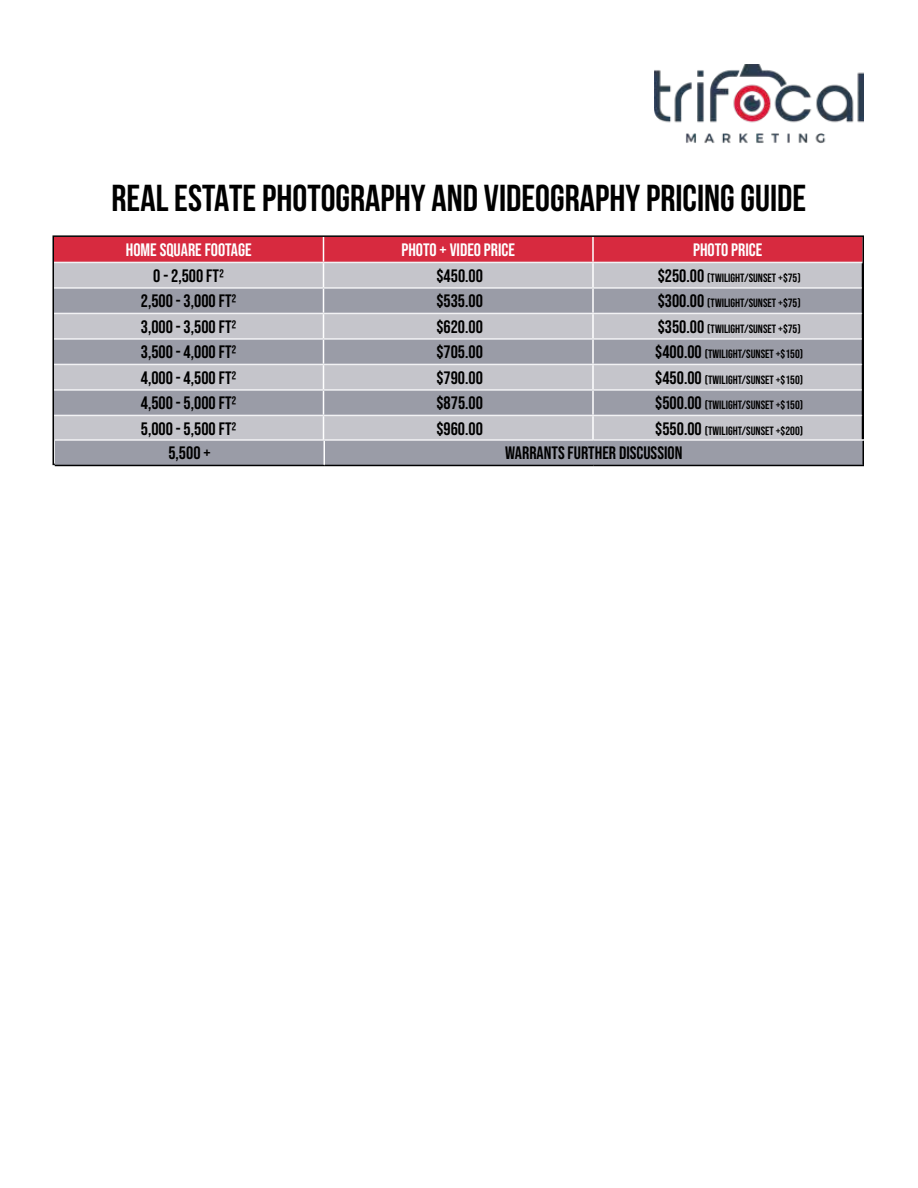
<style>
.page{position:relative;width:918px;height:1188px;background:#fff}
.page>*{position:absolute;margin:0;border:0;box-sizing:border-box;transform-origin:0 0}
.t1{font:700 37.5px "Bebas Neue";color:#000}
.t2{font:18px "Bebas Neue";color:#000}
.t3{font:18px "Bebas Neue";color:#fff}
.t4{font:12px "Bebas Neue";color:#000}
.s1{font-size:18px}
</style>
<div class="page">
<img style="left:654px;top:64px;width:210px;height:79px">
<hr style="left:862px;top:441px;width:2px;height:24px;background:#000">
<hr style="left:55px;top:465px;width:269px;height:1px;background:#000">
<hr style="left:324px;top:465px;width:270px;height:1px;background:#000">
<hr style="left:594px;top:465px;width:270px;height:1px;background:#000">
<hr style="left:594px;top:439px;width:270px;height:2px;background:#f2f2f4">
<svg style="left:54px;top:237px;width:809px;height:228px;background:#b6a5ae"></svg>
<h1 class="t1" style="left:112px;top:178px;width:696px">REAL ESTATE PHOTOGRAPHY AND VIDEOGRAPHY PRICING GUIDE</h1>
<h2 class="t3" style="left:126px;top:240px;width:127px">HOME SQUARE FOOTAGE</h2>
<h2 class="t3" style="left:401px;top:240px;width:115px">PHOTO + VIDEO PRICE</h2>
<h2 class="t3" style="left:693px;top:240px;width:71px">PHOTO PRICE</h2>
<h2 class="t2" style="left:153px;top:266px;width:72px">0 - 2,500 FT2</h2>
<h2 class="t2" style="left:436px;top:266px;width:48px">$450.00</h2>
<p class="t4" style="left:658px;top:271px;width:145px"><span class="s1">$250.00</span> (TWILIGHT/SUNSET +$75)</p>
<h2 class="t2" style="left:141px;top:291px;width:97px">2,500 - 3,000 FT2</h2>
<h2 class="t2" style="left:436px;top:291px;width:48px">$535.00</h2>
<p class="t4" style="left:658px;top:296px;width:145px"><span class="s1">$300.00</span> (TWILIGHT/SUNSET +$75)</p>
<h2 class="t2" style="left:141px;top:317px;width:97px">3,000 - 3,500 FT2</h2>
<h2 class="t2" style="left:436px;top:317px;width:48px">$620.00</h2>
<p class="t4" style="left:658px;top:322px;width:145px"><span class="s1">$350.00</span> (TWILIGHT/SUNSET +$75)</p>
<h2 class="t2" style="left:141px;top:342px;width:97px">3,500 - 4,000 FT2</h2>
<h2 class="t2" style="left:436px;top:342px;width:48px">$705.00</h2>
<p class="t4" style="left:655px;top:347px;width:149px"><span class="s1">$400.00</span> (TWILIGHT/SUNSET +$150)</p>
<h2 class="t2" style="left:141px;top:368px;width:97px">4,000 - 4,500 FT2</h2>
<h2 class="t2" style="left:436px;top:368px;width:48px">$790.00</h2>
<p class="t4" style="left:655px;top:373px;width:149px"><span class="s1">$450.00</span> (TWILIGHT/SUNSET +$150)</p>
<h2 class="t2" style="left:141px;top:393px;width:97px">4,500 - 5,000 FT2</h2>
<h2 class="t2" style="left:436px;top:393px;width:48px">$875.00</h2>
<p class="t4" style="left:655px;top:398px;width:149px"><span class="s1">$500.00</span> (TWILIGHT/SUNSET +$150)</p>
<h2 class="t2" style="left:141px;top:419px;width:97px">5,000 - 5,500 FT2</h2>
<h2 class="t2" style="left:436px;top:419px;width:48px">$960.00</h2>
<p class="t4" style="left:655px;top:424px;width:149px"><span class="s1">$550.00</span> (TWILIGHT/SUNSET +$200)</p>
<h2 class="t2" style="left:168px;top:443px;width:44px">5,500 +</h2>
<h2 class="t2" style="left:505px;top:443px;width:179px">WARRANTS FURTHER DISCUSSION</h2>
</div>
